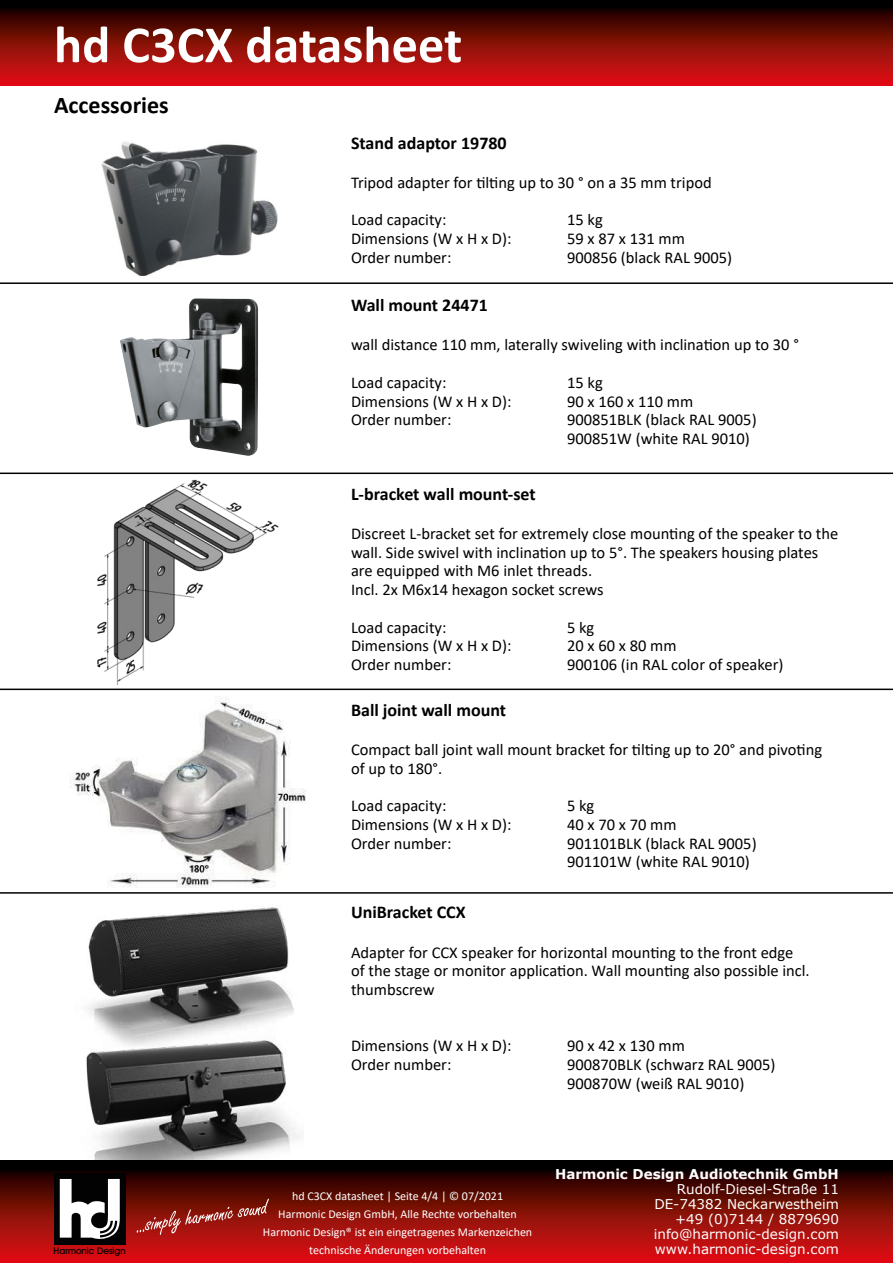
<style>
.page{position:relative;width:893px;height:1263px;background:#fff}
.page>*{position:absolute;margin:0;border:0;box-sizing:border-box;transform-origin:0 0}
.t1{font:700 52.5px "Calibri";color:#fff}
.t2{font:700 24px "Calibri";color:#000}
.t3{font:700 18px "Calibri";color:#000}
.t4{font:16.5px/18.8px "Calibri";color:#000}
.t5{font:13.5px/15px "Verdana";color:#fff;text-align:right}
.t6{font:700 13.5px "Verdana";color:#fff}
.t7{font:12px/18px "Calibri";color:#fff;text-align:center}
.t8{font:500 9.3px "Avant Garde IT Cby BT";color:#000}
</style>
<div class="page">
<img style="left:88px;top:907px;width:201px;height:89px">
<img style="left:74px;top:996px;width:230px;height:165px">
<svg style="left:0;top:1161px;width:893px;height:102px;background:#790a07"></svg>
<div style="left:54px;top:1173px;width:72px;height:71px;background:#020203"></div>
<svg style="left:60px;top:1179px;width:60px;height:60px"></svg>
<svg style="left:137px;top:1198px;width:132px;height:37px;background:#96271e"></svg>
<svg style="left:0;top:0;width:893px;height:85px;background:#790b07"></svg>
<img style="left:70px;top:697px;width:236px;height:191px">
<img style="left:97px;top:479px;width:182px;height:205px">
<img style="left:101px;top:141px;width:177px;height:134px">
<img style="left:120px;top:298px;width:138px;height:158px">
<hr style="left:0;top:282px;width:893px;height:2px;background:#000">
<hr style="left:0;top:473px;width:893px;height:1px;background:#000">
<hr style="left:0;top:689px;width:893px;height:1px;background:#000">
<hr style="left:0;top:892px;width:893px;height:2px;background:#000">
<h1 class="t1" style="left:54px;top:8px;width:410px">hd C3CX datasheet</h1>
<h2 class="t2" style="left:54px;top:88px;width:116px">Accessories</h2>
<p class="t8" style="left:54px;top:1245px;width:74px">Harmonic Design</p>
<p class="t3" style="left:351px;top:130px;width:157px">Stand adaptor 19780</p>
<p class="t4" style="left:351px;top:173px;width:362px">Tripod adapter for tilting up to 30 ° on a 35 mm tripod</p>
<p class="t4" style="left:351px;top:210px;width:97px">Load capacity:</p>
<p class="t4" style="left:567px;top:210px;width:37px">15 kg</p>
<p class="t4" style="left:351px;top:229px;width:162px">Dimensions (W x H x D):</p>
<p class="t4" style="left:567px;top:229px;width:119px">59 x 87 x 131 mm</p>
<p class="t4" style="left:351px;top:248px;width:102px">Order number:</p>
<p class="t4" style="left:567px;top:248px;width:167px">900856 (black RAL 9005)</p>
<p class="t3" style="left:351px;top:292px;width:138px">Wall mount 24471</p>
<p class="t4" style="left:351px;top:335px;width:449px">wall distance 110 mm, laterally swiveling with inclination up to 30 °</p>
<p class="t4" style="left:351px;top:373px;width:97px">Load capacity:</p>
<p class="t4" style="left:567px;top:373px;width:37px">15 kg</p>
<p class="t4" style="left:351px;top:391px;width:162px">Dimensions (W x H x D):</p>
<p class="t4" style="left:567px;top:391px;width:128px">90 x 160 x 110 mm</p>
<p class="t4" style="left:351px;top:410px;width:102px">Order number:</p>
<p class="t4" style="left:567px;top:410px;width:191px">900851BLK (black RAL 9005)<br>900851W (white RAL 9010)</p>
<p class="t3" style="left:351px;top:481px;width:186px">L-bracket wall mount-set</p>
<p class="t4" style="left:351px;top:524px;width:489px">Discreet L-bracket set for extremely close mounting of the speaker to the wall. Side swivel with inclination up to 5°. The speakers housing plates are equipped with M6 inlet threads.<br>Incl. 2x M6x14 hexagon socket screws</p>
<p class="t4" style="left:351px;top:617px;width:97px">Load capacity:</p>
<p class="t4" style="left:567px;top:617px;width:29px">5 kg</p>
<p class="t4" style="left:351px;top:636px;width:162px">Dimensions (W x H x D):</p>
<p class="t4" style="left:567px;top:636px;width:111px">20 x 60 x 80 mm</p>
<p class="t4" style="left:351px;top:655px;width:102px">Order number:</p>
<p class="t4" style="left:567px;top:655px;width:218px">900106 (in RAL color of speaker)</p>
<p class="t3" style="left:351px;top:697px;width:157px">Ball joint wall mount</p>
<p class="t4" style="left:351px;top:740px;width:473px">Compact ball joint wall mount bracket for tilting up to 20° and pivoting of up to 180°.</p>
<p class="t4" style="left:351px;top:796px;width:97px">Load capacity:</p>
<p class="t4" style="left:567px;top:796px;width:29px">5 kg</p>
<p class="t4" style="left:351px;top:815px;width:162px">Dimensions (W x H x D):</p>
<p class="t4" style="left:567px;top:815px;width:111px">40 x 70 x 70 mm</p>
<p class="t4" style="left:351px;top:833px;width:102px">Order number:</p>
<p class="t4" style="left:567px;top:833px;width:191px">901101BLK (black RAL 9005)<br>901101W (white RAL 9010)</p>
<p class="t3" style="left:351px;top:899px;width:116px">UniBracket CCX</p>
<p class="t4" style="left:351px;top:942px;width:460px">Adapter for CCX speaker for horizontal mounting to the front edge of the stage or monitor application. Wall mounting also possible incl. thumbscrew</p>
<p class="t4" style="left:351px;top:1036px;width:162px">Dimensions (W x H x D):</p>
<p class="t4" style="left:567px;top:1036px;width:119px">90 x 42 x 130 mm</p>
<p class="t4" style="left:351px;top:1055px;width:102px">Order number:</p>
<p class="t4" style="left:567px;top:1055px;width:210px">900870BLK (schwarz RAL 9005)<br>900870W (weiß RAL 9010)</p>
<p class="t7" style="left:263px;top:1186px;width:271px">hd C3CX datasheet | Seite 4/4 | © 07/2021<br>Harmonic Design GmbH, Alle Rechte vorbehalten Harmonic Design® ist ein eingetragenes Markenzeichen technische Änderungen vorbehalten</p>
<p class="t6" style="left:555px;top:1164px;width:285px">Harmonic Design Audiotechnik GmbH</p>
<p class="t5" style="left:654px;top:1181px;width:187px">Rudolf-Diesel-Straße 11<br>DE-74382 Neckarwestheim +49 (0)7144 / 8879690 info@harmonic-design.com www.harmonic-design.com</p>
</div>
